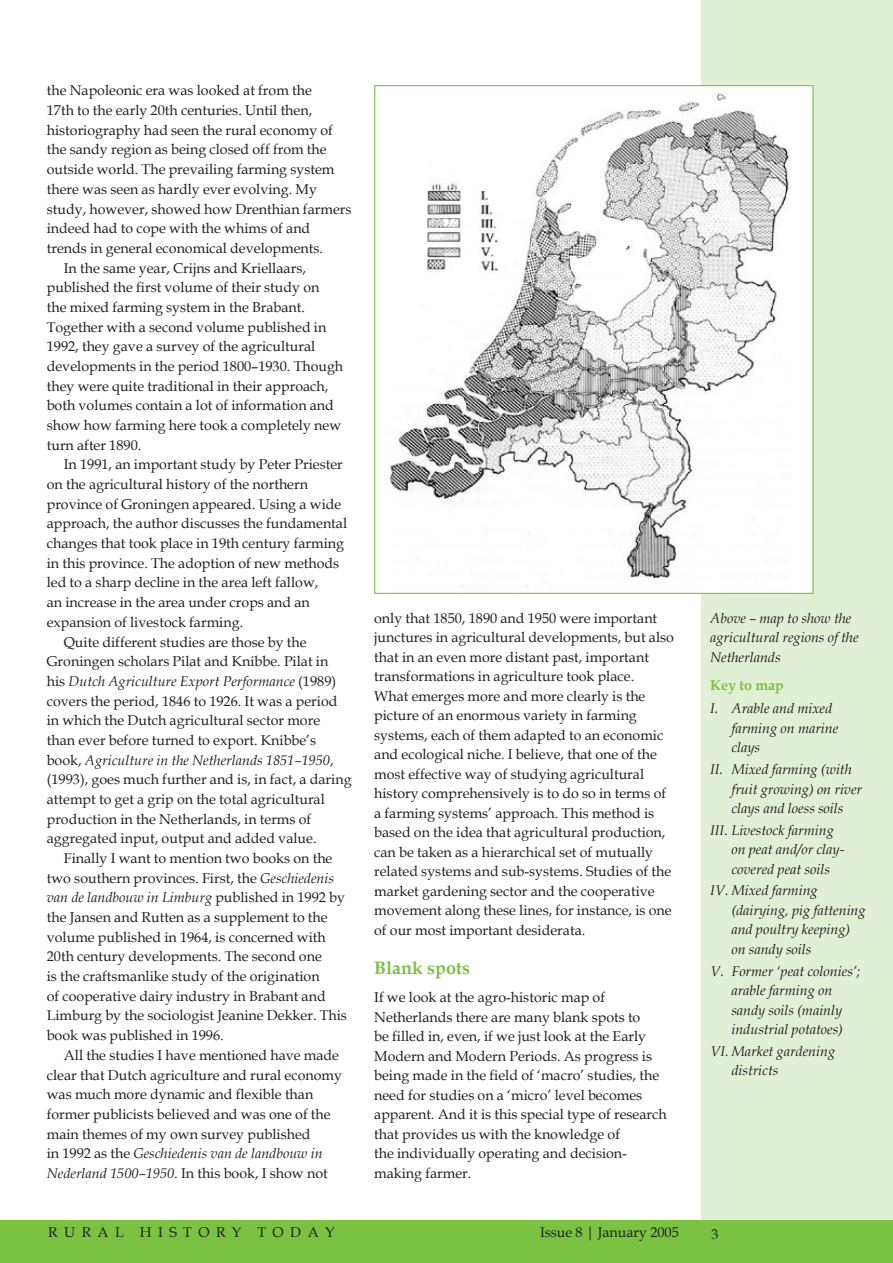
<style>
.page{position:relative;width:893px;height:1263px;background:#fff}
.page>*{position:absolute;margin:0;border:0;box-sizing:border-box;transform-origin:0 0}
.heading_B{font:700 18px "Book Antiqua";color:#7bc142}
.main_text{font:14.25px/19.6px "Book Antiqua";color:#231f20}
.t1{font:italic 14.25px/19.5px "Book Antiqua";color:#231f20}
._1st_para{font:14.25px/19.5px "Book Antiqua";color:#231f20}
._1st_para-2{font:14.25px "Book Antiqua";letter-spacing:.45em;color:#231f20}
.t2{font:700 14.25px "Book Antiqua";color:#7bc142}
.s1{font-style:italic}
</style>
<div class="page">
<div style="left:702px;top:0;width:191px;height:1263px;background:#e1efd4"></div>
<div style="left:0;top:1220px;width:893px;height:43px;background:#7bc142"></div>
<div style="left:375px;top:86px;width:438px;height:507px;background:#fff"></div>
<img style="left:384px;top:92px;width:405px;height:495px">
<p class="main_text" style="left:47px;top:80px;width:306px">the Napoleonic era was looked at from the<br>17th to the early 20th centuries. Until then, historiography had seen the rural economy of the sandy region as being closed off from the outside world. The prevailing farming system there was seen as hardly ever evolving. My study, however, showed how Drenthian farmers indeed had to cope with the whims of and trends in general economical developments.</p>
<p class="main_text" style="left:47px;top:258px;width:298px;text-indent:17px">In the same year, Crijns and Kriellaars, published the first volume of their study on<br>the mixed farming system in the Brabant.<br>Together with a second volume published in 1992, they gave a survey of the agricultural developments in the period 1800–1930. Though they were quite traditional in their approach, both volumes contain a lot of information and show how farming here took a completely new turn after 1890.</p>
<p class="main_text" style="left:47px;top:454px;width:302px;text-indent:17px">In 1991, an important study by Peter Priester on the agricultural history of the northern province of Groningen appeared. Using a wide approach, the author discusses the fundamental changes that took place in 19th century farming in this province. The adoption of new methods led to a sharp decline in the area left fallow,<br>an increase in the area under crops and an expansion of livestock farming.</p>
<p class="main_text" style="left:47px;top:631px;width:306px;text-indent:17px">Quite different studies are those by the Groningen scholars Pilat and Knibbe. Pilat in<br>his <span class="s1">Dutch Agriculture Export Performance</span> (1989) covers the period, 1846 to 1926. It was a period in which the Dutch agricultural sector more than ever before turned to export. Knibbe’s book, <span class="s1">Agriculture in the Netherlands 1851–1950</span>, (1993), goes much further and is, in fact, a daring attempt to get a grip on the total agricultural production in the Netherlands, in terms of aggregated input, output and added value.</p>
<p class="main_text" style="left:47px;top:848px;width:302px;text-indent:17px">Finally I want to mention two books on the two southern provinces. First, the <span class="s1">Geschiedenis van de landbouw in Limburg</span> published in 1992 by the Jansen and Rutten as a supplement to the volume published in 1964, is concerned with 20th century developments. The second one<br>is the craftsmanlike study of the origination<br>of cooperative dairy industry in Brabant and Limburg by the sociologist Jeanine Dekker. This book was published in 1996.</p>
<p class="main_text" style="left:47px;top:1045px;width:297px;text-indent:17px">All the studies I have mentioned have made clear that Dutch agriculture and rural economy was much more dynamic and flexible than former publicists believed and was one of the main themes of my own survey published<br>in 1992 as the <span class="s1">Geschiedenis van de landbouw in Nederland 1500–1950</span>. In this book, I show not</p>
<p class="main_text" style="left:374px;top:608px;width:301px">only that 1850, 1890 and 1950 were important junctures in agricultural developments, but also that in an even more distant past, important transformations in agriculture took place.<br>What emerges more and more clearly is the picture of an enormous variety in farming systems, each of them adapted to an economic and ecological niche. I believe, that one of the most effective way of studying agricultural history comprehensively is to do so in terms of a farming systems’ approach. This method is based on the idea that agricultural production, can be taken as a hierarchical set of mutually related systems and sub-systems. Studies of the market gardening sector and the cooperative movement along these lines, for instance, is one of our most important desiderata.</p>
<p class="heading_B" style="left:374px;top:956px;width:98px">Blank spots</p>
<p class="_1st_para" style="left:374px;top:987px;width:294px">If we look at the agro-historic map of Netherlands there are many blank spots to<br>be filled in, even, if we just look at the Early Modern and Modern Periods. As progress is being made in the field of ‘macro’ studies, the need for studies on a ‘micro’ level becomes apparent. And it is this special type of research that provides us with the knowledge of<br>the individually operating and decision&shy;making farmer.</p>
<p class="t1" style="left:710px;top:608px;width:150px">Above – map to show the agricultural regions of the<br>Netherlands</p>
<p class="t2" style="left:710px;top:675px;width:75px">Key to map</p>
<p class="t1" style="left:731px;top:698px;width:108px;text-indent:-21px">I. Arable and mixed farming on marine clays</p>
<p class="t1" style="left:731px;top:759px;width:132px;text-indent:-21px">II. Mixed farming (with fruit growing) on river clays and loess soils</p>
<p class="t1" style="left:731px;top:820px;width:115px;text-indent:-21px">III. Livestock farming on peat and/or clay&shy;covered peat soils</p>
<p class="t1" style="left:731px;top:880px;width:136px;text-indent:-21px">IV. Mixed farming (dairying, pig fattening and poultry keeping) on sandy soils</p>
<p class="t1" style="left:710px;top:960px;width:152px;text-align:center">V. Former ‘peat colonies’; arable farming on<br>sandy soils (mainly industrial potatoes)</p>
<p class="t1" style="left:731px;top:1041px;width:105px;text-indent:-21px">VI. Market gardening districts</p>
<p class="_1st_para-2" style="left:48px;top:1222px;width:288px">RURAL HISTORY TODAY</p>
<p class="_1st_para" style="left:540px;top:1222px;width:140px">Issue 8 | January 2005</p>
<p class="_1st_para" style="left:712px;top:1224px;width:9px">3</p>
</div>
